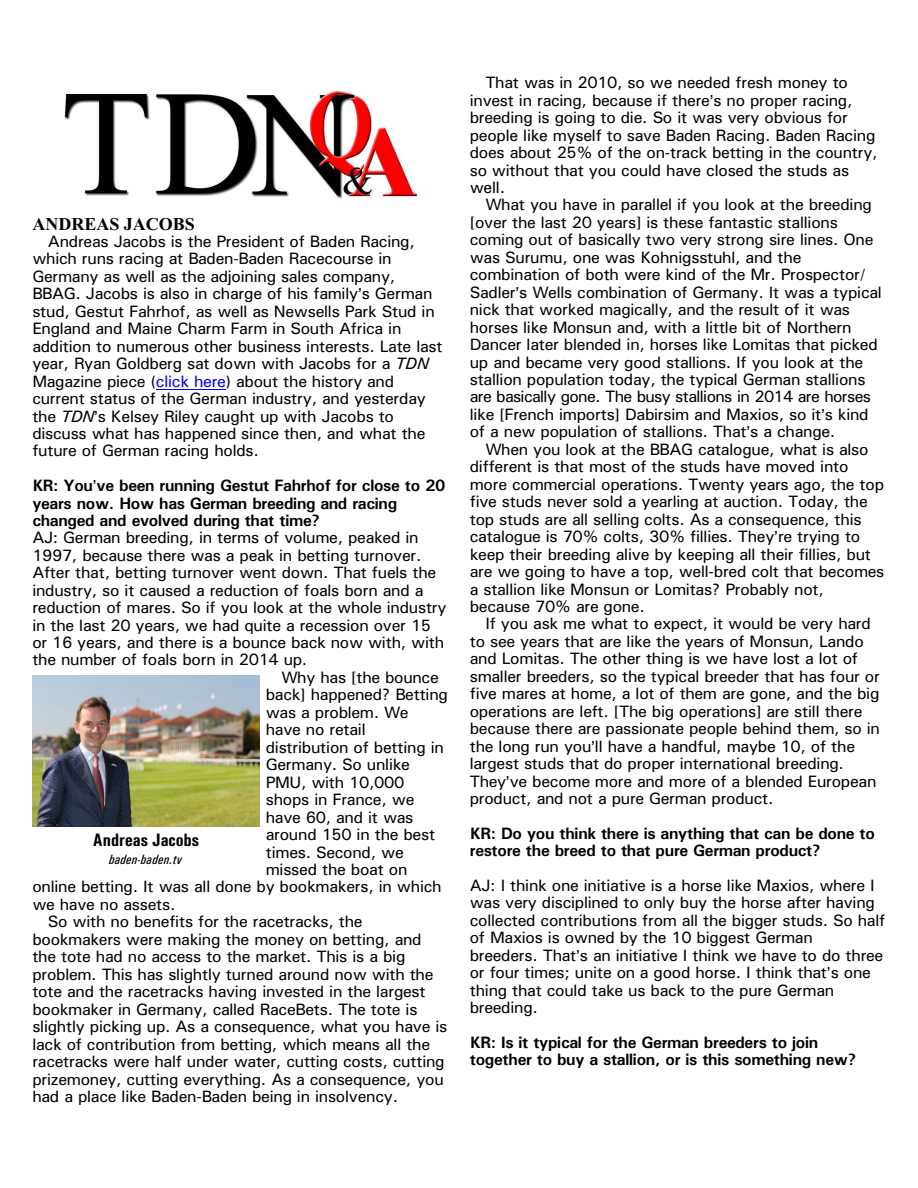
<style>
.page{position:relative;width:918px;height:1188px;background:#fff}
.page>*{position:absolute;margin:0;border:0;box-sizing:border-box;transform-origin:0 0}
.t1{font:700 18px "Times New Roman";color:#000}
.t2{font:700 18px "Univers Condensed";color:#000}
.t3{font:16.5px/17.4px "Univers";letter-spacing:-.015em;color:#000}
.t4{font:700 16.5px/17.2px "Univers";letter-spacing:-.015em;color:#000}
.t5{font:italic 13.5px "Univers Condensed";letter-spacing:.02em;color:#000}
.s1{font-style:italic}
.s2{color:#00f}
</style>
<div class="page">
<hr style="left:156px;top:389px;width:70px;height:1px;background:#00f">
<img style="left:64px;top:90px;width:355px;height:108px">
<img style="left:32px;top:675px;width:227px;height:152px">
<p class="t1" style="left:32px;top:217px;width:164px">ANDREAS JACOBS</p>
<p class="t3" style="left:32px;top:234px;width:412px;text-indent:16px">Andreas Jacobs is the President of Baden Racing, which runs racing at Baden-Baden Racecourse in Germany as well as the adjoining sales company, BBAG. Jacobs is also in charge of his family s German stud, Gestut Fahrhof, as well as Newsells Park Stud in England and Maine Charm Farm in South Africa in addition to numerous other business interests. Late last year, Ryan Goldberg sat down with Jacobs for a <span class="s1">TDN </span>Magazine piece (<span class="s2">click here</span>) about the history and current status of the German industry, and yesterday the <span class="s1">TDN</span> s Kelsey Riley caught up with Jacobs to discuss what has happened since then, and what the future of German racing holds.</p>
<p class="t4" style="left:32px;top:478px;width:415px">KR: You ve been running Gestut Fahrhof for close to 20 years now. How has German breeding and racing changed and evolved during that time?</p>
<p class="t3" style="left:32px;top:530px;width:388px">AJ: German breeding, in terms of volume, peaked in</p>
<p class="t3" style="left:32px;top:548px;width:391px">1997, because there was a peak in betting turnover.</p>
<p class="t3" style="left:32px;top:565px;width:406px">After that, betting turnover went down. That fuels the</p>
<p class="t3" style="left:32px;top:583px;width:393px">industry, so it caused a reduction of foals born and a</p>
<p class="t3" style="left:32px;top:600px;width:416px">reduction of mares. So if you look at the whole industry</p>
<p class="t3" style="left:32px;top:618px;width:400px">in the last 20 years, we had quite a recession over 15</p>
<p class="t3" style="left:32px;top:635px;width:413px">or 16 years, and there is a bounce back now with, with</p>
<p class="t3" style="left:32px;top:653px;width:277px">the number of foals born in 2014 up.</p>
<p class="t3" style="left:281px;top:670px;width:159px">Why has [the bounce</p>
<p class="t3" style="left:266px;top:687px;width:184px">back] happened? Betting</p>
<p class="t3" style="left:266px;top:705px;width:144px">was a problem. We</p>
<p class="t3" style="left:266px;top:722px;width:101px">have no retail</p>
<p class="t3" style="left:266px;top:740px;width:180px">distribution of betting in</p>
<p class="t3" style="left:266px;top:757px;width:146px">Germany. So unlike</p>
<p class="t3" style="left:266px;top:775px;width:140px">PMU, with 10,000</p>
<p class="t3" style="left:266px;top:792px;width:150px">shops in France, we</p>
<p class="t3" style="left:266px;top:810px;width:149px">have 60, and it was</p>
<p class="t3" style="left:266px;top:827px;width:171px">around 150 in the best</p>
<p class="t3" style="left:266px;top:845px;width:140px">times. Second, we</p>
<p class="t3" style="left:266px;top:862px;width:143px">missed the boat on</p>
<p class="t3" style="left:32px;top:880px;width:411px">online betting. It was all done by bookmakers, in which</p>
<p class="t3" style="left:32px;top:897px;width:145px">we have no assets.</p>
<p class="t3" style="left:48px;top:914px;width:316px">So with no benefits for the racetracks, the</p>
<p class="t3" style="left:32px;top:932px;width:391px">bookmakers were making the money on betting, and</p>
<p class="t3" style="left:32px;top:949px;width:375px">the tote had no access to the market. This is a big</p>
<p class="t3" style="left:32px;top:967px;width:403px">problem. This has slightly turned around now with the</p>
<p class="t3" style="left:32px;top:984px;width:395px">tote and the racetracks having invested in the largest</p>
<p class="t3" style="left:32px;top:1002px;width:387px">bookmaker in Germany, called RaceBets. The tote is</p>
<p class="t3" style="left:32px;top:1019px;width:417px">slightly picking up. As a consequence, what you have is</p>
<p class="t3" style="left:32px;top:1037px;width:399px">lack of contribution from betting, which means all the</p>
<p class="t3" style="left:32px;top:1054px;width:414px">racetracks were half under water, cutting costs, cutting</p>
<p class="t3" style="left:32px;top:1072px;width:413px">prizemoney, cutting everything. As a consequence, you</p>
<p class="t3" style="left:32px;top:1089px;width:367px">had a place like Baden-Baden being in insolvency.</p>
<p class="t2" style="left:93px;top:834px;width:108px">Andreas Jacobs</p>
<p class="t5" style="left:109px;top:855px;width:74px">baden-baden.tv</p>
<p class="t3" style="left:470px;top:75px;width:409px;text-indent:16px">That was in 2010, so we needed fresh money to invest in racing, because if there s no proper racing, breeding is going to die. So it was very obvious for people like myself to save Baden Racing. Baden Racing does about 25% of the on-track betting in the country, so without that you could have closed the studs as well.</p>
<p class="t3" style="left:470px;top:198px;width:414px;text-indent:16px">What you have in parallel if you look at the breeding [over the last 20 years] is these fantastic stallions coming out of basically two very strong sire lines. One was Surumu, one was Kohnigsstuhl, and the combination of both were kind of the Mr. Prospector/ Sadler s Wells combination of Germany. It was a typical nick that worked magically, and the result of it was horses like Monsun and, with a little bit of Northern Dancer later blended in, horses like Lomitas that picked up and became very good stallions. If you look at the stallion population today, the typical German stallions are basically gone. The busy stallions in 2014 are horses like [French imports] Dabirsim and Maxios, so it s kind of a new population of stallions. That s a change.</p>
<p class="t3" style="left:470px;top:442px;width:416px;text-indent:16px">When you look at the BBAG catalogue, what is also different is that most of the studs have moved into more commercial operations. Twenty years ago, the top five studs never sold a yearling at auction. Today, the top studs are all selling colts. As a consequence, this catalogue is 70% colts, 30% fillies. They re trying to keep their breeding alive by keeping all their fillies, but are we going to have a top, well-bred colt that becomes a stallion like Monsun or Lomitas? Probably not, because 70% are gone.</p>
<p class="t3" style="left:470px;top:617px;width:412px;text-indent:16px">If you ask me what to expect, it would be very hard to see years that are like the years of Monsun, Lando and Lomitas. The other thing is we have lost a lot of smaller breeders, so the typical breeder that has four or five mares at home, a lot of them are gone, and the big operations are left. [The big operations] are still there because there are passionate people behind them, so in the long run you ll have a handful, maybe 10, of the largest studs that do proper international breeding.<br>They ve become more and more of a blended European product, and not a pure German product.</p>
<p class="t4" style="left:470px;top:826px;width:407px">KR: Do you think there is anything that can be done to restore the breed to that pure German product?</p>
<p class="t3" style="left:470px;top:878px;width:417px">AJ: I think one initiative is a horse like Maxios, where I was very disciplined to only buy the horse after having collected contributions from all the bigger studs. So half of Maxios is owned by the 10 biggest German<br>breeders. That s an initiative I think we have to do three or four times; unite on a good horse. I think that s one thing that could take us back to the pure German breeding.</p>
<p class="t4" style="left:470px;top:1035px;width:388px">KR: Is it typical for the German breeders to join together to buy a stallion, or is this something new?</p>
</div>
